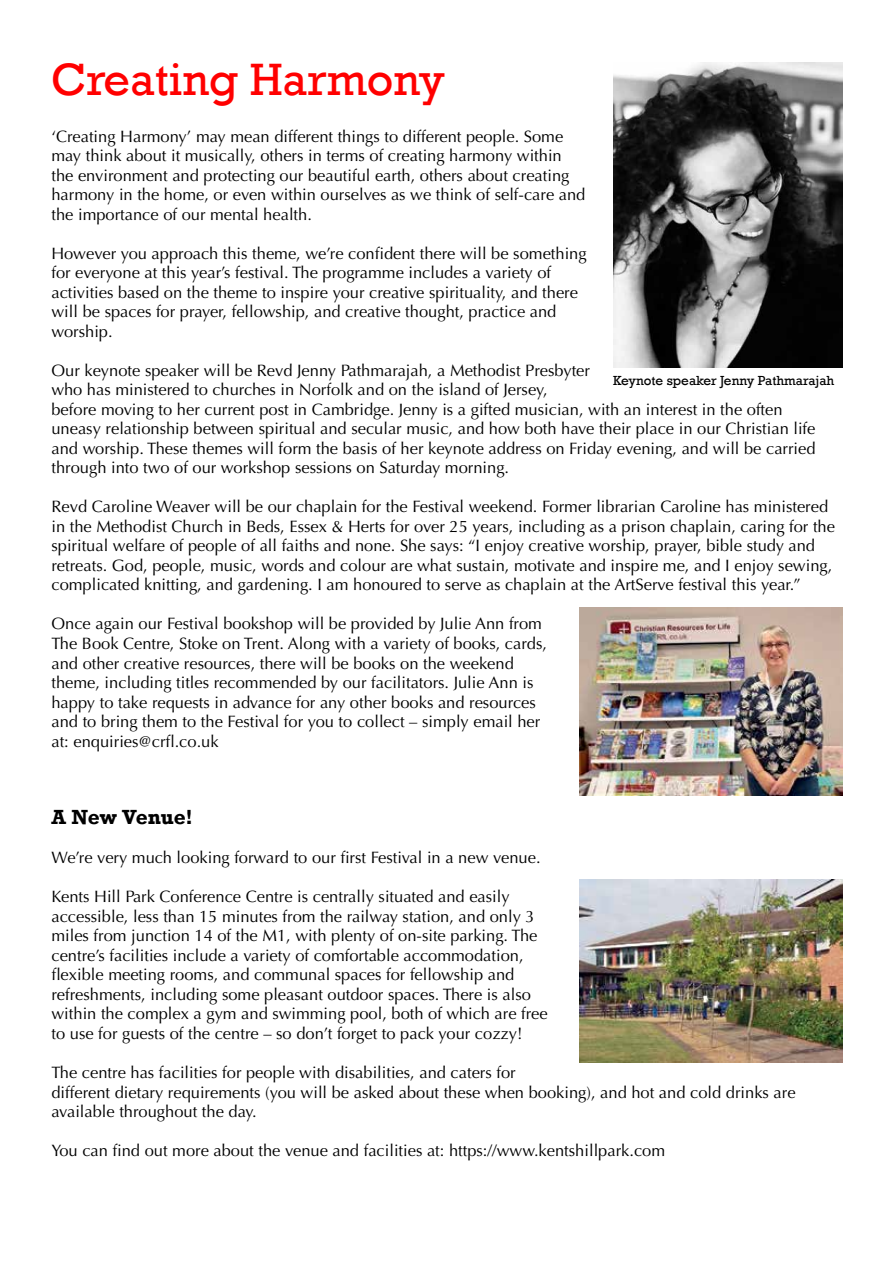
<style>
.page{position:relative;width:893px;height:1263px;background:#fff}
.page>*{position:absolute;margin:0;border:0;box-sizing:border-box;transform-origin:0 0}
.t1{font:46.5px "Rockwell";color:#f00}
.t2{font:700 21px "Rockwell";letter-spacing:-.005em;color:#000}
.t3{font:16.5px/19.5px "Optima LT Std";color:#000}
.t4{font:13.5px "Rockwell";color:#000}
</style>
<div class="page">
<img style="left:613px;top:62px;width:229px;height:305px">
<img style="left:580px;top:879px;width:262px;height:183px">
<img style="left:580px;top:608px;width:262px;height:187px">
<h1 class="t1" style="left:51px;top:52px;width:396px">Creating Harmony</h1>
<p class="t3" style="left:51px;top:127px;width:535px">‘Creating Harmony’ may mean different things to different people. Some may think about it musically, others in terms of creating harmony within the environment and protecting our beautiful earth, others about creating harmony in the home, or even within ourselves as we think of self-care and the importance of our mental health.</p>
<p class="t3" style="left:51px;top:244px;width:537px">However you approach this theme, we’re confident there will be something for everyone at this year’s festival. The programme includes a variety of activities based on the theme to inspire your creative spirituality, and there will be spaces for prayer, fellowship, and creative thought, practice and worship.</p>
<p class="t3" style="left:51px;top:361px;width:766px">Our keynote speaker will be Revd Jenny Pathmarajah, a Methodist Presbyter<br>who has ministered to churches in Norfolk and on the island of Jersey,<br>before moving to her current post in Cambridge. Jenny is a gifted musician, with an interest in the often uneasy relationship between spiritual and secular music, and how both have their place in our Christian life and worship. These themes will form the basis of her keynote address on Friday evening, and will be carried through into two of our workshop sessions on Saturday morning.</p>
<p class="t3" style="left:51px;top:497px;width:785px">Revd Caroline Weaver will be our chaplain for the Festival weekend. Former librarian Caroline has ministered in the Methodist Church in Beds, Essex &amp; Herts for over 25 years, including as a prison chaplain, caring for the spiritual welfare of people of all faiths and none. She says: “I enjoy creative worship, prayer, bible study and retreats. God, people, music, words and colour are what sustain, motivate and inspire me, and I enjoy sewing, complicated knitting, and gardening. I am honoured to serve as chaplain at the ArtServe festival this year.”</p>
<p class="t3" style="left:51px;top:614px;width:497px">Once again our Festival bookshop will be provided by Julie Ann from The Book Centre, Stoke on Trent. Along with a variety of books, cards, and other creative resources, there will be books on the weekend theme, including titles recommended by our facilitators. Julie Ann is happy to take requests in advance for any other books and resources and to bring them to the Festival for you to collect – simply email her at: enquiries@crfl.co.uk</p>
<p class="t4" style="left:613px;top:372px;width:223px">Keynote speaker Jenny Pathmarajah</p>
<p class="t2" style="left:51px;top:805px;width:143px">A New Venue!</p>
<p class="t3" style="left:51px;top:848px;width:491px">We’re very much looking forward to our first Festival in a new venue.</p>
<p class="t3" style="left:51px;top:887px;width:498px">Kents Hill Park Conference Centre is centrally situated and easily accessible, less than 15 minutes from the railway station, and only 3 miles from junction 14 of the M1, with plenty of on-site parking. The centre’s facilities include a variety of comfortable accommodation, flexible meeting rooms, and communal spaces for fellowship and refreshments, including some pleasant outdoor spaces. There is also within the complex a gym and swimming pool, both of which are free to use for guests of the centre – so don’t forget to pack your cozzy!</p>
<p class="t3" style="left:51px;top:1063px;width:746px">The centre has facilities for people with disabilities, and caters for<br>different dietary requirements (you will be asked about these when booking), and hot and cold drinks are available throughout the day.</p>
<p class="t3" style="left:51px;top:1141px;width:615px">You can find out more about the venue and facilities at: https://www.kentshillpark.com</p>
</div>
